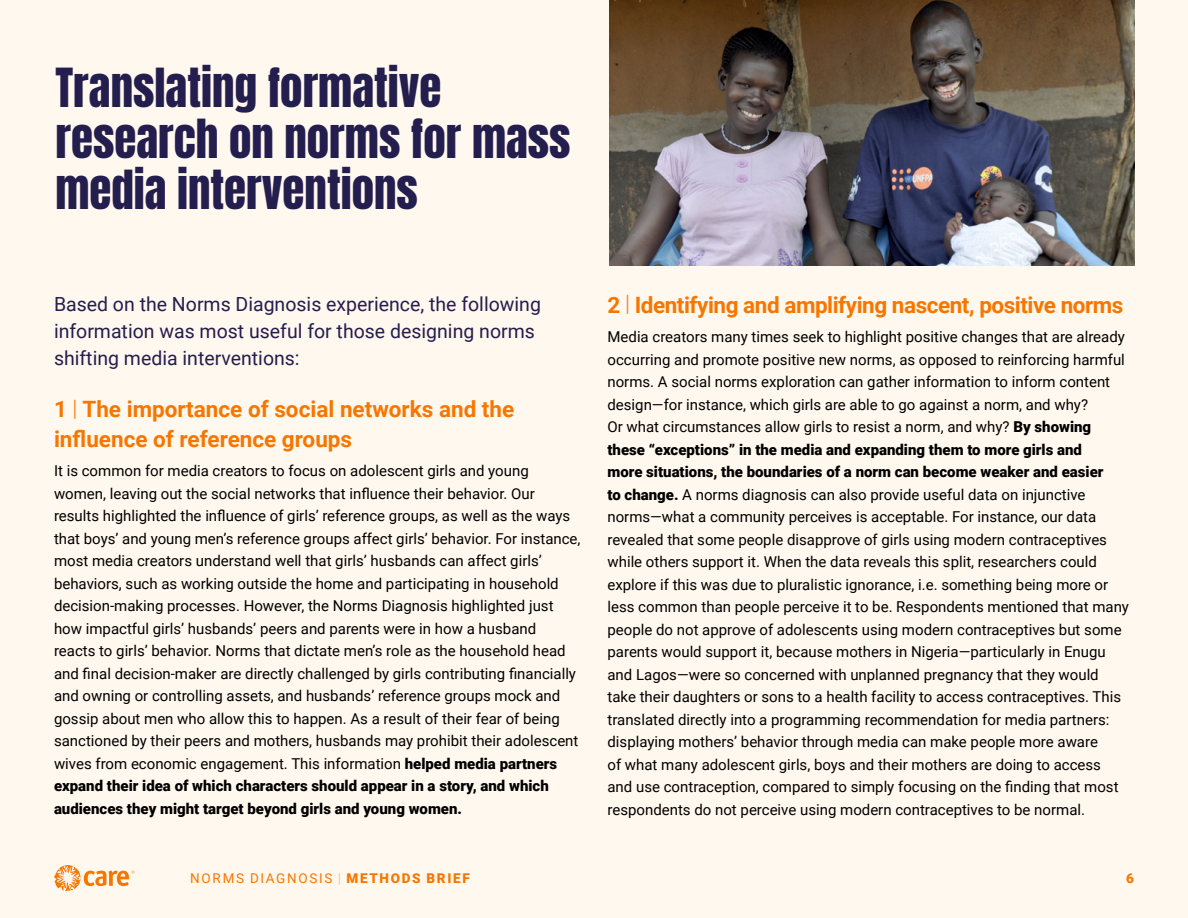
<style>
.page{position:relative;width:1188px;height:918px;background:#fff8ee}
.page>*{position:absolute;margin:0;border:0;box-sizing:border-box;transform-origin:0 0}
.t1{font:45px/51px "Anton";color:#241e4e}
.t2{font:700 22.5px/30px "Roboto";color:#f77600}
.t3{font:700 22.5px "Roboto";letter-spacing:-.02em;color:#f77600}
.Intro_copy{font:19.5px/27px "Roboto";color:#241e4e}
.Body{font:15px/22.5px "Roboto";color:#000}
.t4{font:13.5px "Roboto";letter-spacing:.125em;color:#f77600}
.t5{font:900 13.5px "Roboto";color:#f77600}
.s1{font-weight:300}
.s2{font-weight:900}
.s3{font-weight:100}
</style>
<div class="page">
<svg style="left:54px;top:865px;width:80px;height:26px"></svg>
<img style="left:609px;top:0;width:525px;height:266px">
<h1 class="t1" style="left:56px;top:66px;width:517px">Translating formative research on norms for mass media interventions</h1>
<p class="Intro_copy" style="left:54px;top:290px;width:488px">Based on the Norms Diagnosis experience, the following information was most useful for those designing norms shifting media interventions:</p>
<h2 class="t2" style="left:54px;top:393px;width:462px">1 <span class="s1">|</span> The importance of social networks and the influence of reference groups</h2>
<p class="Body" style="left:54px;top:459px;width:528px">It is common for media creators to focus on adolescent girls and young women, leaving out the social networks that influence their behavior. Our results highlighted the influence of girls’ reference groups, as well as the ways that boys’ and young men’s reference groups affect girls’ behavior. For instance, most media creators understand well that girls’ husbands can affect girls’ behaviors, such as working outside the home and participating in household decision-making processes. However, the Norms Diagnosis highlighted just how impactful girls’ husbands’ peers and parents were in how a husband reacts to girls’ behavior. Norms that dictate men’s role as the household head and final decision-maker are directly challenged by girls contributing financially and owning or controlling assets, and husbands’ reference groups mock and gossip about men who allow this to happen. As a result of their fear of being sanctioned by their peers and mothers, husbands may prohibit their adolescent wives from economic engagement. This information <span class="s2">helped media partners expand their idea of which characters should appear in a story, and which audiences they might target beyond girls and young women.</span></p>
<h2 class="t3" style="left:608px;top:289px;width:518px">2 <span class="s1">|</span> Identifying and amplifying nascent, positive norms</h2>
<p class="Body" style="left:608px;top:325px;width:523px">Media creators many times seek to highlight positive changes that are already occurring and promote positive new norms, as opposed to reinforcing harmful norms. A social norms exploration can gather information to inform content design—for instance, which girls are able to go against a norm, and why?<br>Or what circumstances allow girls to resist a norm, and why? <span class="s2">By showing these “exceptions” in the media and expanding them to more girls and<br>more situations, the boundaries of a norm can become weaker and easier<br>to change.</span> A norms diagnosis can also provide useful data on injunctive norms—what a community perceives is acceptable. For instance, our data revealed that some people disapprove of girls using modern contraceptives while others support it. When the data reveals this split, researchers could explore if this was due to pluralistic ignorance, i.e. something being more or less common than people perceive it to be. Respondents mentioned that many people do not approve of adolescents using modern contraceptives but some parents would support it, because mothers in Nigeria—particularly in Enugu and Lagos—were so concerned with unplanned pregnancy that they would take their daughters or sons to a health facility to access contraceptives. This translated directly into a programming recommendation for media partners: displaying mothers’ behavior through media can make people more aware<br>of what many adolescent girls, boys and their mothers are doing to access and use contraception, compared to simply focusing on the finding that most respondents do not perceive using modern contraceptives to be normal.</p>
<p class="t4" style="left:190px;top:868px;width:281px">NORMS DIAGNOSIS <span class="s3">|</span> <span class="s2">METHODS BRIEF</span></p>
<p class="t5" style="left:1126px;top:869px;width:9px">6</p>
</div>
